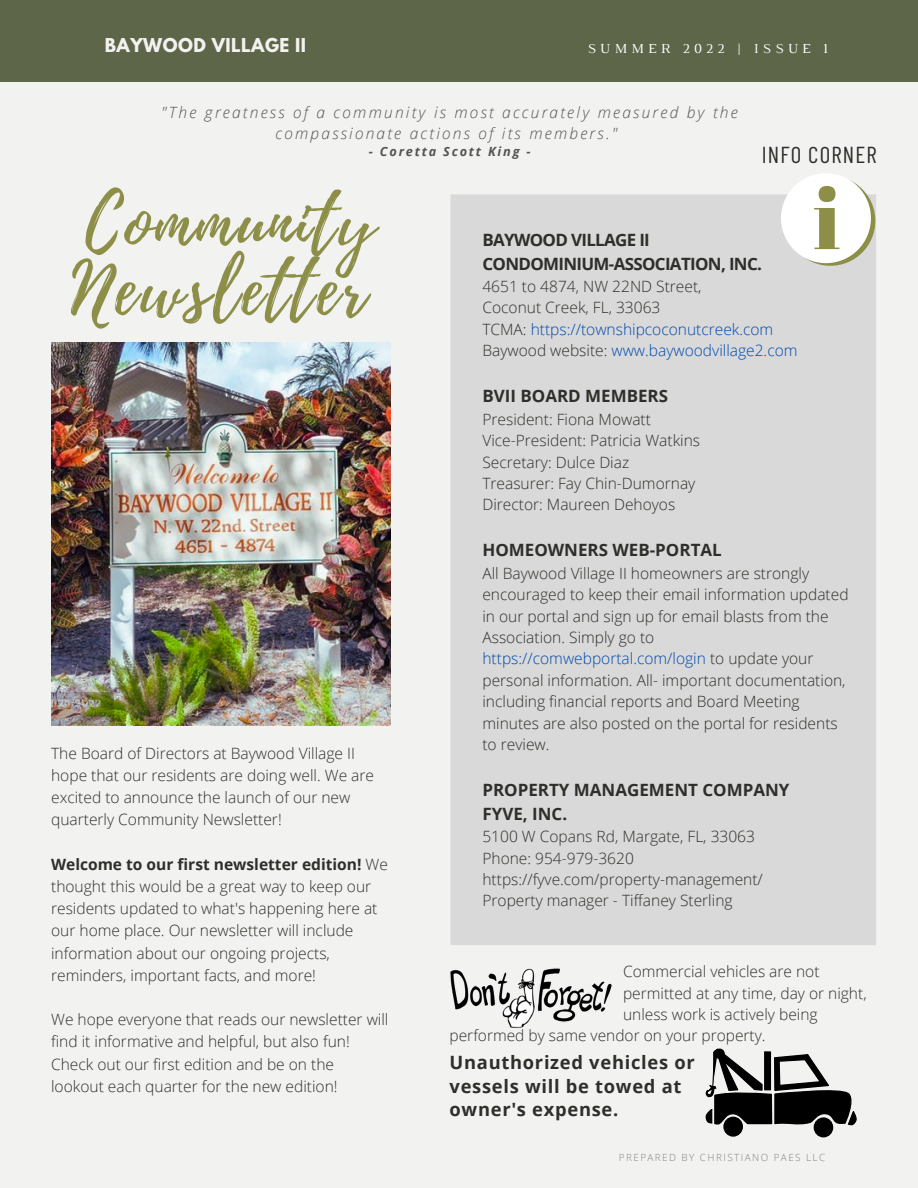
<style>
.page{position:relative;width:918px;height:1188px;background:#f2f3f0}
.page>*{position:absolute;margin:0;border:0;box-sizing:border-box;transform-origin:0 0}
.t1{font:71.1px/66.8px "Playlist Script";letter-spacing:.045em;color:#8d8f49}
.t2{font:23.1px "Barlow Condensed";letter-spacing:.05em;color:#2e2e2a}
.t3{font:700 18.3px/23.7px "Open Sans";letter-spacing:.04em;color:#2e2e2a}
.t4{font:700 16.95px/23.7px "Open Sans";color:#2e2e2a}
.t5{font:700 16.95px/23.7px "Open Sans";letter-spacing:-.04em;color:#2e2e2a}
.t6{font:700 16.95px "League Spartan";letter-spacing:.03em;color:#f2f3f0}
.t7{font:300 15.6px/21.3px "Open Sans";color:#2e2e2a}
.t8{font:300 15.45px/21.1px "Open Sans";color:#2e2e2a}
.t9{font:italic 300 15.45px/21.1px "Open Sans";letter-spacing:.14em;color:#545454;text-align:center}
.t10{font:14.1px "Luthier";letter-spacing:.3em;color:#fff}
.t11{font:italic 700 12.75px "Open Sans";letter-spacing:.145em;color:#545454}
.t12{font:300 9.9px "Open Sans";letter-spacing:.145em;color:#848080}
.s1{font-weight:700}
.s2{color:#004aad}
</style>
<div class="page">
<div style="left:0;top:0;width:918px;height:82px;background:#5d6649"></div>
<img style="left:51px;top:342px;width:340px;height:384px">
<div style="left:450px;top:194px;width:427px;height:752px;background:#d9d9d9"></div>
<hr style="left:450px;top:194px;width:1px;height:751px;background:#f2f3f0">
<hr style="left:876px;top:194px;width:1px;height:751px;background:#f2f3f0">
<hr style="left:451px;top:945px;width:425px;height:1px;background:#f2f3f0">
<img style="left:450px;top:968px;width:162px;height:60px">
<div style="left:814px;top:1118px;width:19px;height:19px;background:#000;border-radius:50%"></div>
<div style="left:814px;top:1117px;width:19px;height:20px;border:1px solid #000;border-radius:50%"></div>
<div style="left:724px;top:1117px;width:18px;height:19px;background:#000;border-radius:50%"></div>
<div style="left:723px;top:1117px;width:20px;height:20px;border:1px solid #000;border-radius:50%"></div>
<svg style="left:705px;top:1049px;width:152px;height:77px"></svg>
<svg style="left:785px;top:176px;width:90px;height:90px"></svg>
<div style="left:781px;top:173px;width:90px;height:90px;background:#fff;border-radius:50%"></div>
<svg style="left:814px;top:186px;width:25px;height:63px"></svg>
<p class="t6" style="left:105px;top:37px;width:203px">BAYWOOD VILLAGE II</p>
<p class="t10" style="left:588px;top:43px;width:242px">SUMMER 2022 | ISSUE 1</p>
<p class="t9" style="left:161px;top:101px;width:578px">"The greatness of a community is most accurately measured by the compassionate actions of its members."</p>
<p class="t11" style="left:369px;top:142px;width:163px">- Coretta Scott King -</p>
<h2 class="t2" style="left:762px;top:140px;width:116px">INFO CORNER</h2>
<h1 class="t1" style="left:71px;top:192px;width:305px">Community<br>Newsletter</h1>
<p class="t7" style="left:51px;top:741px;width:324px;line-height:22.2px">The Board of Directors at Baywood Village II hope that our residents are doing well. We are excited to announce the launch of our new quarterly Community Newsletter!</p>
<p class="t7" style="left:51px;top:853px;width:338px;line-height:22.2px"><span class="s1">Welcome to our first newsletter edition!</span> We thought this would be a great way to keep our residents updated to what's happening here at our home place. Our newsletter will include information about our ongoing projects, reminders, important facts, and more!</p>
<p class="t7" style="left:51px;top:1008px;width:339px;line-height:22.2px">We hope everyone that reads our newsletter will find it informative and helpful, but also fun!<br>Check out our first edition and be on the lookout each quarter for the new edition!</p>
<p class="t5" style="left:482px;top:228px;width:281px">BAYWOOD VILLAGE II<br>CONDOMINIUM-ASSOCIATION, INC.</p>
<p class="t7" style="left:482px;top:275px;width:317px">4651 to 4874, NW 22ND Street,<br>Coconut Creek, FL, 33063<br>TCMA: <span class="s2">https://townshipcoconutcreek.com </span>Baywood website: <span class="s2">www.baywoodvillage2.com</span></p>
<p class="t4" style="left:482px;top:384px;width:187px">BVII BOARD MEMBERS</p>
<p class="t7" style="left:482px;top:408px;width:219px">President: Fiona Mowatt<br>Vice-President: Patricia Watkins<br>Secretary: Dulce Diaz<br>Treasurer: Fay Chin-Dumornay<br>Director: Maureen Dehoyos</p>
<p class="t4" style="left:482px;top:538px;width:241px">HOMEOWNERS WEB-PORTAL</p>
<p class="t7" style="left:482px;top:562px;width:368px">All Baywood Village II homeowners are strongly encouraged to keep their email information updated in our portal and sign up for email blasts from the Association. Simply go to <span class="s2">https://comwebportal.com/login</span> to update your personal information. All- important documentation, including financial reports and Board Meeting minutes are also posted on the portal for residents to review.</p>
<p class="t4" style="left:482px;top:778px;width:309px">PROPERTY MANAGEMENT COMPANY<br>FYVE, INC.</p>
<p class="t7" style="left:482px;top:826px;width:282px">5100 W Copans Rd, Margate, FL, 33063<br>Phone: 954-979-3620 https://fyve.com/property-management/ Property manager - Tiffaney Sterling</p>
<p class="t8" style="left:623px;top:961px;width:245px">Commercial vehicles are not permitted at any time, day or night, unless work is actively being</p>
<p class="t3" style="left:450px;top:1050px;width:247px">Unauthorized vehicles or vessels will be towed at owner's expense.</p>
<p class="t8" style="left:450px;top:1025px;width:318px">performed by same vendor on your property.</p>
<p class="t12" style="left:619px;top:1150px;width:208px">PREPARED BY CHRISTIANO PAES LLC</p>
</div>
